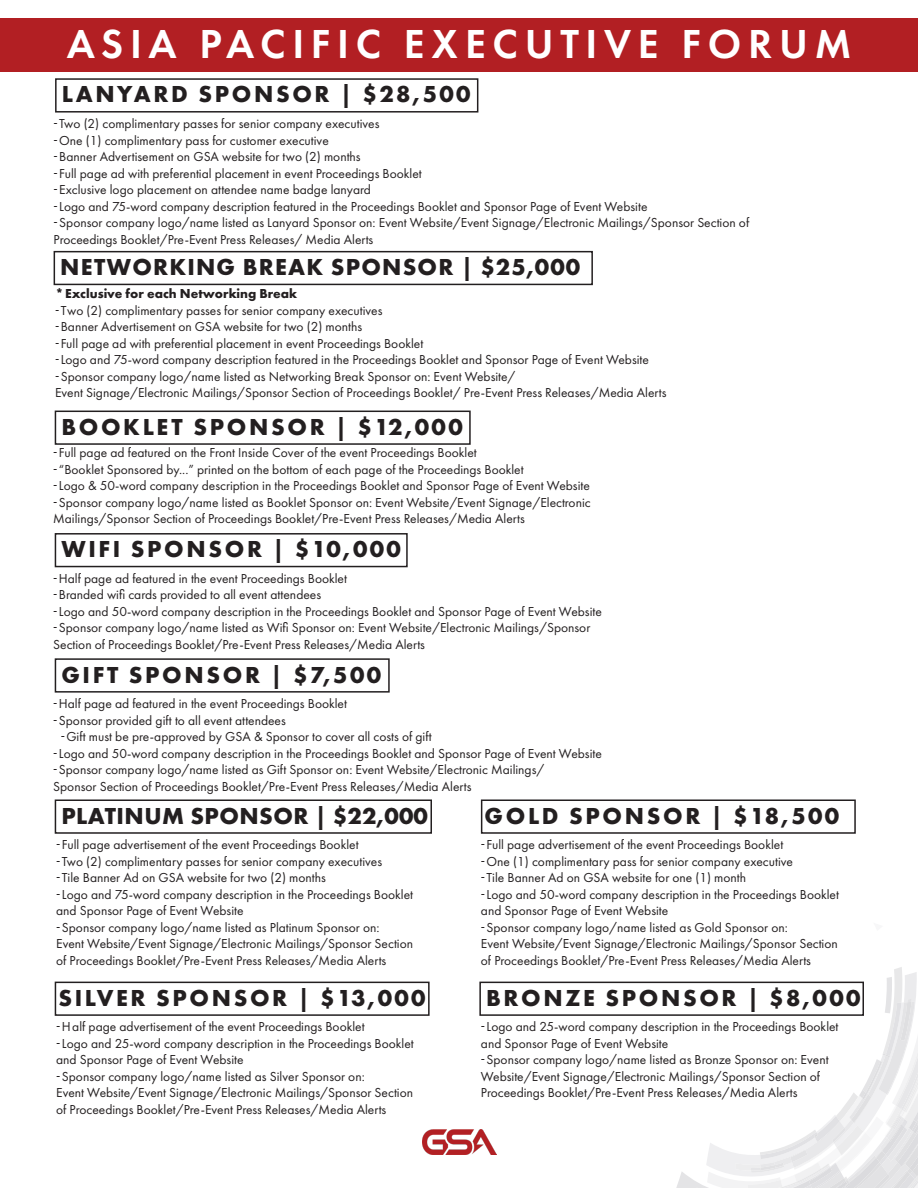
<style>
.page{position:relative;width:918px;height:1188px;background:#fff}
.page>*{position:absolute;margin:0;border:0;box-sizing:border-box;transform-origin:0 0}
.t1{font:600 42px "Futura PT";letter-spacing:.16em;color:#fff}
.t2{font:700 24px "Futura PT";letter-spacing:.11em;color:#231f20}
.t3{font:700 24px "Futura PT";letter-spacing:.05em;color:#231f20}
.t4{font:700 24px "Futura PT";letter-spacing:.02em;color:#231f20}
.t5{font:13.5px/16.5px "Futura PT";color:#231f20}
.t6{font:700 13.5px "Futura PT";color:#231f20}
</style>
<div class="page">
<div style="left:55px;top:411px;width:416px;height:34px;border:2px solid #231f20"></div>
<div style="left:55px;top:533px;width:353px;height:34px;border:2px solid #231f20"></div>
<div style="left:55px;top:658px;width:335px;height:35px;border:2px solid #231f20"></div>
<div style="left:0;top:18px;width:918px;height:53px;background:#b21f23"></div>
<div style="left:55px;top:799px;width:377px;height:35px;border:2px solid #231f20"></div>
<div style="left:55px;top:982px;width:375px;height:34px;border:2px solid #231f20"></div>
<svg style="left:661px;top:967px;width:257px;height:221px"></svg>
<div style="left:479px;top:982px;width:385px;height:34px;border:2px solid #231f20"></div>
<div style="left:481px;top:799px;width:375px;height:35px;border:2px solid #231f20"></div>
<img style="left:422px;top:1130px;width:75px;height:24px">
<div style="left:55px;top:78px;width:423px;height:35px;border:2px solid #231f20"></div>
<div style="left:54px;top:251px;width:539px;height:34px;border:2px solid #231f20"></div>
<p class="t1" style="left:67px;top:18px;width:786px">ASIA PACIFIC EXECUTIVE FORUM</p>
<p class="t2" style="left:62px;top:79px;width:410px">LANYARD SPONSOR | $28,500</p>
<p class="t5" style="left:54px;top:115px;width:327px">-Two (2) complimentary passes for senior company executives</p>
<p class="t5" style="left:54px;top:132px;width:277px">-One (1) complimentary pass for customer executive</p>
<p class="t5" style="left:54px;top:148px;width:309px">-Banner Advertisement on GSA website for two (2) months</p>
<p class="t5" style="left:54px;top:165px;width:370px">-Full page ad with preferential placement in event Proceedings Booklet</p>
<p class="t5" style="left:54px;top:181px;width:319px">-Exclusive logo placement on attendee name badge lanyard</p>
<p class="t5" style="left:54px;top:198px;width:595px">-Logo and 75-word company description featured in the Proceedings Booklet and Sponsor Page of Event Website</p>
<p class="t5" style="left:54px;top:214px;width:697px">-Sponsor company logo/name listed as Lanyard Sponsor on: Event Website/Event Signage/Electronic Mailings/Sponsor Section of<br>Proceedings Booklet/Pre-Event Press Releases/ Media Alerts</p>
<p class="t3" style="left:60px;top:252px;width:521px">NETWORKING BREAK SPONSOR | $25,000</p>
<p class="t6" style="left:55px;top:285px;width:244px">*Exclusive for each Networking Break</p>
<p class="t5" style="left:55px;top:302px;width:329px">-Two (2) complimentary passes for senior company executives</p>
<p class="t5" style="left:55px;top:318px;width:309px">-Banner Advertisement on GSA website for two (2) months</p>
<p class="t5" style="left:55px;top:335px;width:370px">-Full page ad with preferential placement in event Proceedings Booklet</p>
<p class="t5" style="left:55px;top:351px;width:595px">-Logo and 75-word company description featured in the Proceedings Booklet and Sponsor Page of Event Website</p>
<p class="t5" style="left:55px;top:368px;width:462px">-Sponsor company logo/name listed as Networking Break Sponsor on: Event Website/</p>
<p class="t5" style="left:55px;top:384px;width:613px">Event Signage/Electronic Mailings/Sponsor Section of Proceedings Booklet/ Pre-Event Press Releases/Media Alerts</p>
<p class="t2" style="left:61px;top:411px;width:403px">BOOKLET SPONSOR | $12,000</p>
<p class="t5" style="left:53px;top:444px;width:425px">-Full page ad featured on the Front Inside Cover of the event Proceedings Booklet</p>
<p class="t5" style="left:53px;top:461px;width:472px">-“Booklet Sponsored by...” printed on the bottom of each page of the Proceedings Booklet</p>
<p class="t5" style="left:53px;top:477px;width:538px">-Logo &amp; 50-word company description in the Proceedings Booklet and Sponsor Page of Event Website</p>
<p class="t5" style="left:53px;top:494px;width:539px">-Sponsor company logo/name listed as Booklet Sponsor on: Event Website/Event Signage/Electronic<br>Mailings/Sponsor Section of Proceedings Booklet/Pre-Event Press Releases/Media Alerts</p>
<p class="t2" style="left:61px;top:534px;width:341px">WIFI SPONSOR | $10,000</p>
<p class="t5" style="left:53px;top:570px;width:295px">-Half page ad featured in the event Proceedings Booklet</p>
<p class="t5" style="left:53px;top:586px;width:269px">-Branded wifi cards provided to all event attendees</p>
<p class="t5" style="left:53px;top:603px;width:550px">-Logo and 50-word company description in the Proceedings Booklet and Sponsor Page of Event Website</p>
<p class="t5" style="left:53px;top:619px;width:539px">-Sponsor company logo/name listed as Wifi Sponsor on: Event Website/Electronic Mailings/Sponsor<br>Section of Proceedings Booklet/Pre-Event Press Releases/Media Alerts</p>
<p class="t2" style="left:61px;top:659px;width:321px">GIFT SPONSOR | $7,500</p>
<p class="t5" style="left:53px;top:695px;width:295px">-Half page ad featured in the event Proceedings Booklet</p>
<p class="t5" style="left:53px;top:712px;width:234px">-Sponsor provided gift to all event attendees</p>
<p class="t5" style="left:61px;top:728px;width:373px">-Gift must be pre-approved by GSA &amp; Sponsor to cover all costs of gift</p>
<p class="t5" style="left:53px;top:745px;width:550px">-Logo and 50-word company description in the Proceedings Booklet and Sponsor Page of Event Website</p>
<p class="t5" style="left:53px;top:761px;width:493px">-Sponsor company logo/name listed as Gift Sponsor on: Event Website/Electronic Mailings/</p>
<p class="t5" style="left:53px;top:778px;width:420px">Sponsor Section of Proceedings Booklet/Pre-Event Press Releases/Media Alerts</p>
<p class="t4" style="left:61px;top:800px;width:368px">PLATINUM SPONSOR | $22,000</p>
<p class="t5" style="left:56px;top:836px;width:304px">-Full page advertisement of the event Proceedings Booklet</p>
<p class="t5" style="left:56px;top:853px;width:327px">-Two (2) complimentary passes for senior company executives</p>
<p class="t5" style="left:56px;top:869px;width:271px">-Tile Banner Ad on GSA website for two (2) months</p>
<p class="t5" style="left:56px;top:886px;width:358px">-Logo and 75-word company description in the Proceedings Booklet and Sponsor Page of Event Website</p>
<p class="t5" style="left:56px;top:919px;width:325px">-Sponsor company logo/name listed as Platinum Sponsor on:</p>
<p class="t5" style="left:56px;top:935px;width:358px">Event Website/Event Signage/Electronic Mailings/Sponsor Section</p>
<p class="t5" style="left:56px;top:952px;width:332px">of Proceedings Booklet/Pre-Event Press Releases/Media Alerts</p>
<p class="t2" style="left:58px;top:982px;width:369px">SILVER SPONSOR | $13,000</p>
<p class="t5" style="left:56px;top:1019px;width:310px">-Half page advertisement of the event Proceedings Booklet</p>
<p class="t5" style="left:56px;top:1035px;width:359px">-Logo and 25-word company description in the Proceedings Booklet</p>
<p class="t5" style="left:56px;top:1052px;width:189px">and Sponsor Page of Event Website</p>
<p class="t5" style="left:56px;top:1068px;width:310px">-Sponsor company logo/name listed as Silver Sponsor on:</p>
<p class="t5" style="left:56px;top:1085px;width:358px">Event Website/Event Signage/Electronic Mailings/Sponsor Section</p>
<p class="t5" style="left:56px;top:1101px;width:332px">of Proceedings Booklet/Pre-Event Press Releases/Media Alerts</p>
<p class="t2" style="left:485px;top:800px;width:356px">GOLD SPONSOR | $18,500</p>
<p class="t5" style="left:481px;top:836px;width:304px">-Full page advertisement of the event Proceedings Booklet</p>
<p class="t5" style="left:481px;top:853px;width:314px">-One (1) complimentary pass for senior company executive</p>
<p class="t5" style="left:481px;top:869px;width:267px">-Tile Banner Ad on GSA website for one (1) month</p>
<p class="t5" style="left:481px;top:886px;width:360px">-Logo and 50-word company description in the Proceedings Booklet</p>
<p class="t5" style="left:481px;top:902px;width:189px">and Sponsor Page of Event Website</p>
<p class="t5" style="left:481px;top:919px;width:309px">-Sponsor company logo/name listed as Gold Sponsor on:</p>
<p class="t5" style="left:481px;top:935px;width:358px">Event Website/Event Signage/Electronic Mailings/Sponsor Section</p>
<p class="t5" style="left:481px;top:952px;width:332px">of Proceedings Booklet/Pre-Event Press Releases/Media Alerts</p>
<p class="t2" style="left:486px;top:982px;width:376px">BRONZE SPONSOR | $8,000</p>
<p class="t5" style="left:481px;top:1019px;width:359px">-Logo and 25-word company description in the Proceedings Booklet</p>
<p class="t5" style="left:481px;top:1035px;width:189px">and Sponsor Page of Event Website</p>
<p class="t5" style="left:481px;top:1052px;width:349px">-Sponsor company logo/name listed as Bronze Sponsor on: Event<br>Website/Event Signage/Electronic Mailings/Sponsor Section of<br>Proceedings Booklet/Pre-Event Press Releases/Media Alerts</p>
</div>
